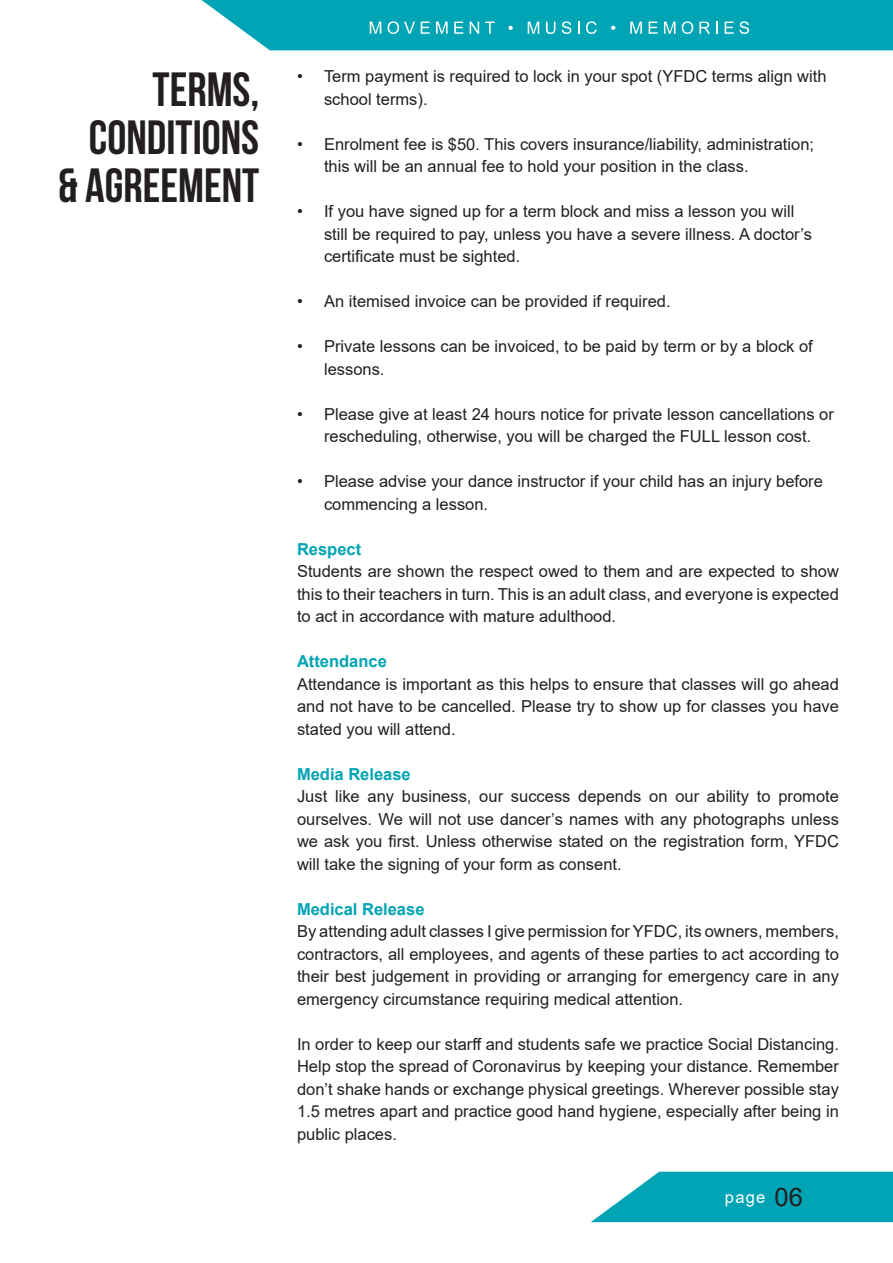
<style>
.page{position:relative;width:893px;height:1263px;background:#fff}
.page>*{position:absolute;margin:0;border:0;box-sizing:border-box;transform-origin:0 0}
.t1{font:700 48px/48px "Bebas Neue";color:#231f20;text-align:right}
.t2{font:25.5px "Arial";color:#231f20}
.t3{font:16.5px/22.5px "Arial";color:#231f20}
.t4{font:700 16.5px "Arial";color:#00a4b4}
.t5{font:16.5px "Arial";color:#fff}
</style>
<div class="page">
<svg style="left:201px;top:0;width:692px;height:50px;background:#15abba"></svg>
<svg style="left:591px;top:1172px;width:302px;height:50px;background:#1caebc"></svg>
<p class="t1" style="left:89px;top:65px;width:172px">TERMS,<br>CONDITIONS</p>
<p class="t1" style="left:58px;top:161px;width:203px">&amp; AGREEMENT</p>
<p class="t3" style="left:324px;top:65px;width:504px;text-indent:-27px">• Term payment is required to lock in your spot (YFDC terms align with school terms).</p>
<p class="t3" style="left:324px;top:132px;width:492px;text-indent:-27px">• Enrolment fee is $50. This covers insurance/liability, administration; this will be an annual fee to hold your position in the class.</p>
<p class="t3" style="left:324px;top:200px;width:489px;text-indent:-27px">• If you have signed up for a term block and miss a lesson you will still be required to pay, unless you have a severe illness. A doctor’s certificate must be sighted.</p>
<p class="t3" style="left:297px;top:290px;width:375px">• An itemised invoice can be provided if required.</p>
<p class="t3" style="left:324px;top:335px;width:490px;text-indent:-27px">• Private lessons can be invoiced, to be paid by term or by a block of lessons.</p>
<p class="t3" style="left:297px;top:402px;width:538px;text-align:center">• Please give at least 24 hours notice for private lesson cancellations or rescheduling, otherwise, you will be charged the FULL lesson cost.</p>
<p class="t3" style="left:324px;top:470px;width:500px;text-indent:-27px">• Please advise your dance instructor if your child has an injury before commencing a lesson.</p>
<p class="t4" style="left:297px;top:537px;width:66px">Respect</p>
<p class="t3" style="left:297px;top:560px;width:543px;text-align:justify">Students are shown the respect owed to them and are expected to show this to their teachers in turn. This is an adult class, and everyone is expected to act in accordance with mature adulthood.</p>
<p class="t4" style="left:297px;top:650px;width:91px">Attendance</p>
<p class="t3" style="left:297px;top:672px;width:543px;text-align:justify">Attendance is important as this helps to ensure that classes will go ahead and not have to be cancelled. Please try to show up for classes you have stated you will attend.</p>
<p class="t4" style="left:297px;top:762px;width:115px">Media Release</p>
<p class="t3" style="left:297px;top:785px;width:543px;text-align:justify">Just like any business, our success depends on our ability to promote ourselves. We will not use dancer’s names with any photographs unless we ask you first. Unless otherwise stated on the registration form, YFDC will take the signing of your form as consent.</p>
<p class="t4" style="left:297px;top:897px;width:129px">Medical Release</p>
<p class="t3" style="left:297px;top:920px;width:543px;text-align:justify">By attending adult classes I give permission for YFDC, its owners, members, contractors, all employees, and agents of these parties to act according to their best judgement in providing or arranging for emergency care in any emergency circumstance requiring medical attention.</p>
<p class="t3" style="left:297px;top:1032px;width:543px;text-align:justify">In order to keep our starff and students safe we practice Social Distancing.<br>Help stop the spread of Coronavirus by keeping your distance. Remember don’t shake hands or exchange physical greetings. Wherever possible stay 1.5 metres apart and practice good hand hygiene, especially after being in public places.</p>
<p class="t5" style="left:725px;top:1186px;width:42px">page</p>
<p class="t2" style="left:775px;top:1180px;width:30px">06</p>
</div>
